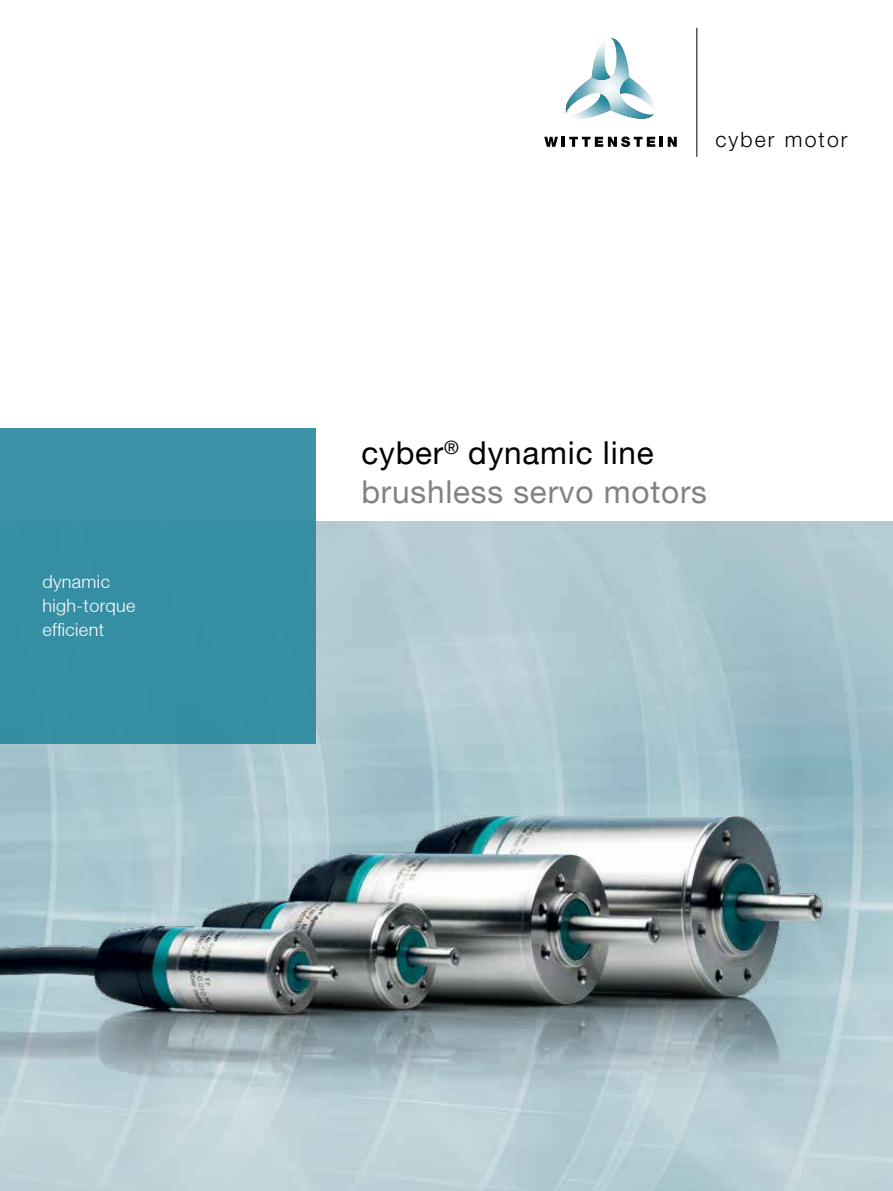
<style>
.page{position:relative;width:893px;height:1191px;background:#fff}
.page>*{position:absolute;margin:0;border:0;box-sizing:border-box;transform-origin:0 0}
.t1{font:31.5px/38.4px "Helvetica Neue LT";letter-spacing:.025em;color:#808285}
.t2{font:300 21.3px "Helvetica Neue LT";letter-spacing:.1em;color:#000}
.t3{font:300 18px/24px "Helvetica Neue LT";letter-spacing:.02em;color:#fff}
.s1{color:#000}
</style>
<div class="page">
<img style="left:0;top:521px;width:893px;height:670px">
<img style="left:634px;top:118px;width:14px;height:1px">
<svg style="left:565px;top:38px;width:89px;height:80px"></svg>
<svg style="left:544px;top:136px;width:133px;height:11px"></svg>
<hr style="left:697px;top:28px;width:1px;height:129px;background:#000">
<div style="left:0;top:428px;width:316px;height:315px;background:#368fa4"></div>
<p class="t3" style="left:43px;top:569px;width:94px">dynamic high-torque efficient</p>
<p class="t2" style="left:715px;top:126px;width:134px">cyber motor</p>
<p class="t1" style="left:361px;top:433px;width:347px"><span class="s1">cyber</span><sup>®</sup> <span class="s1">dynamic line </span>brushless servo motors</p>
</div>
